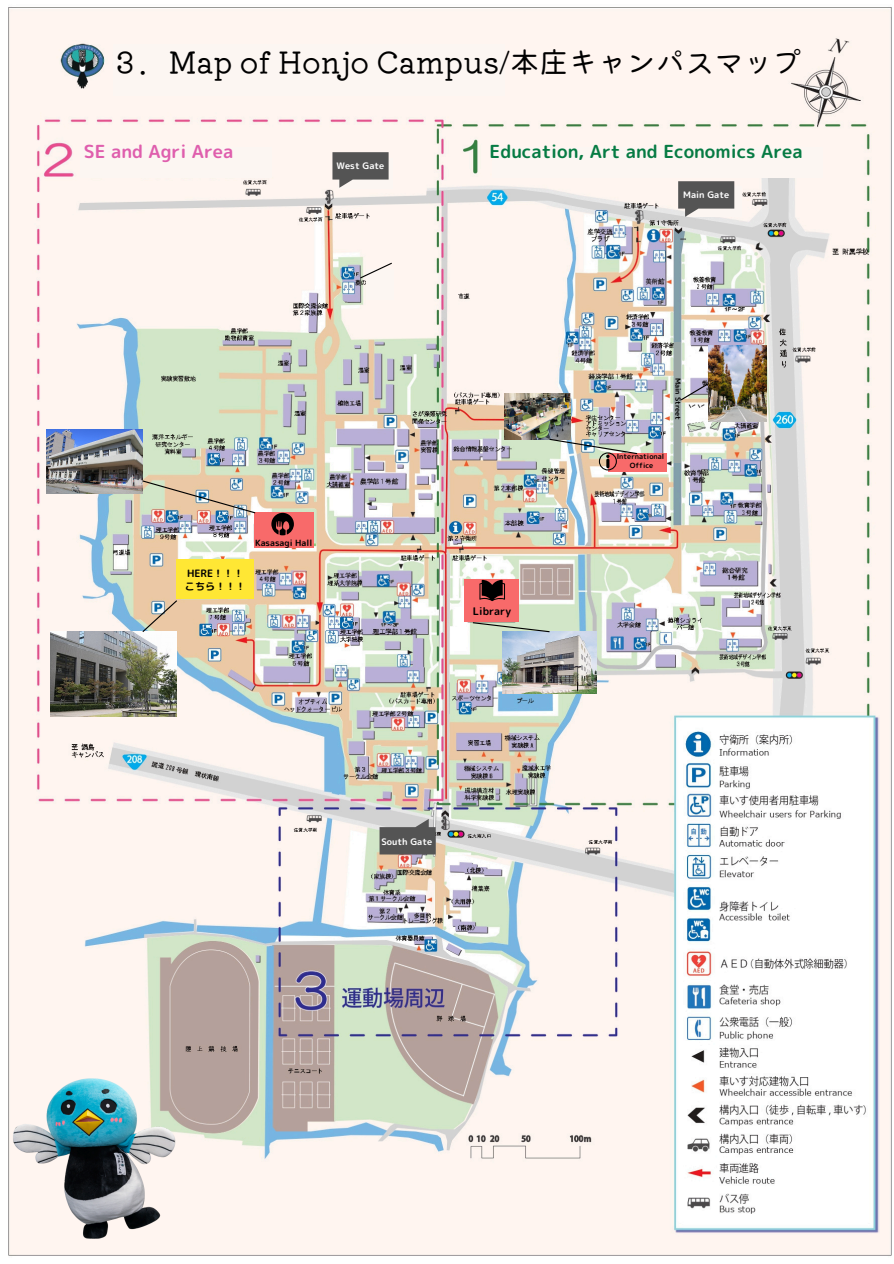
<style>
.page{position:relative;width:894px;height:1264px;background:#fff}
.page>*{position:absolute;margin:0;border:0;box-sizing:border-box;transform-origin:0 0}
.t1{font:29.1px "Kiwi Maru";color:#000}
.t2{font:18px "rounded mplus 1 p bold";color:#067b43}
.t3{font:18px "rounded mplus 1 p bold";color:#df5ead}
.t4{font:10.5px "rounded mplus 1 p bold";color:#000}
.t5{font:10.2px/12.8px "rounded mplus 1 p bold";color:#000}
.t6{font:9px "rounded mplus 1 p bold";color:#fff}
.t7{font:8.7px "rounded mplus 1 p bold";color:#000}
.t8{font:7.2px "rounded mplus 1 p bold";color:#000}
</style>
<div class="page">
<img style="left:8px;top:7px;width:884px;height:1249px">
<div style="left:80px;top:147px;width:191px;height:31px;background:#fcf6f2"></div>
<div style="left:491px;top:147px;width:331px;height:31px;background:#fcf6f2"></div>
<svg style="left:338px;top:158px;width:55px;height:31px"></svg>
<svg style="left:332px;top:152px;width:56px;height:36px"></svg>
<div style="left:686px;top:186px;width:55px;height:31px;background:#fcf6f2"></div>
<svg style="left:678px;top:181px;width:56px;height:36px"></svg>
<div style="left:113px;top:44px;width:391px;height:52px;background:#fcf6f2"></div>
<div style="left:366px;top:269px;width:27px;height:31px;background:#fcf6f2"></div>
<svg style="left:359px;top:262px;width:34px;height:17px"></svg>
<div style="left:254px;top:513px;width:59px;height:35px;background:#f86a6a"></div>
<svg style="left:271px;top:513px;width:23px;height:22px"></svg>
<img style="left:47px;top:429px;width:96px;height:64px">
<svg style="left:141px;top:479px;width:115px;height:35px;background:#d3c3aa"></svg>
<div style="left:607px;top:453px;width:59px;height:18px;background:#f86a6a"></div>
<img style="left:504px;top:393px;width:66px;height:46px">
<svg style="left:548px;top:438px;width:90px;height:32px"></svg>
<svg style="left:379px;top:819px;width:56px;height:35px;background:#6e6e6e"></svg>
<div style="left:464px;top:579px;width:55px;height:43px;background:#f86a6a"></div>
<img style="left:502px;top:631px;width:94px;height:62px">
<svg style="left:471px;top:621px;width:79px;height:12px"></svg>
<svg style="left:479px;top:579px;width:26px;height:22px"></svg>
<img style="left:13px;top:1073px;width:163px;height:170px">
<div style="left:674px;top:342px;width:6px;height:120px;background:#9ba8a6"></div>
<img style="left:708px;top:345px;width:57px;height:77px">
<svg style="left:680px;top:382px;width:30px;height:19px"></svg>
<img style="left:50px;top:631px;width:126px;height:85px">
<div style="left:177px;top:559px;width:77px;height:40px;background:#ffe734"></div>
<svg style="left:141px;top:599px;width:37px;height:34px"></svg>
<p class="t1" style="left:110px;top:39px;width:692px">３．Map of Honjo Campus/本庄キャンパスマップ</p>
<h5 class="t3" style="left:84px;top:138px;width:151px">SE and Agri Area</h5>
<h2 class="t2" style="left:489px;top:138px;width:314px">Education, Art and Economics Area</h2>
<h5 class="t6" style="left:336px;top:159px;width:49px">West Gate</h5>
<p class="t6" style="left:683px;top:188px;width:47px">Main Gate</p>
<h3 class="t5" style="left:185px;top:567px;width:62px">HERE！！！こちら！！！</h3>
<p class="t7" style="left:255px;top:537px;width:59px">Kasasagi Hall</p>
<h5 class="t4" style="left:473px;top:604px;width:40px">Library</h5>
<p class="t6" style="left:381px;top:835px;width:52px">South Gate</p>
<h2 class="t8" style="left:683px;top:377px;width:44px;rotate:90deg">Main Street</h2>
<p class="t8" style="left:616px;top:451px;width:49px">International</p>
<h1 class="t8" style="left:629px;top:460px;width:25px">Office</h1>
</div>
